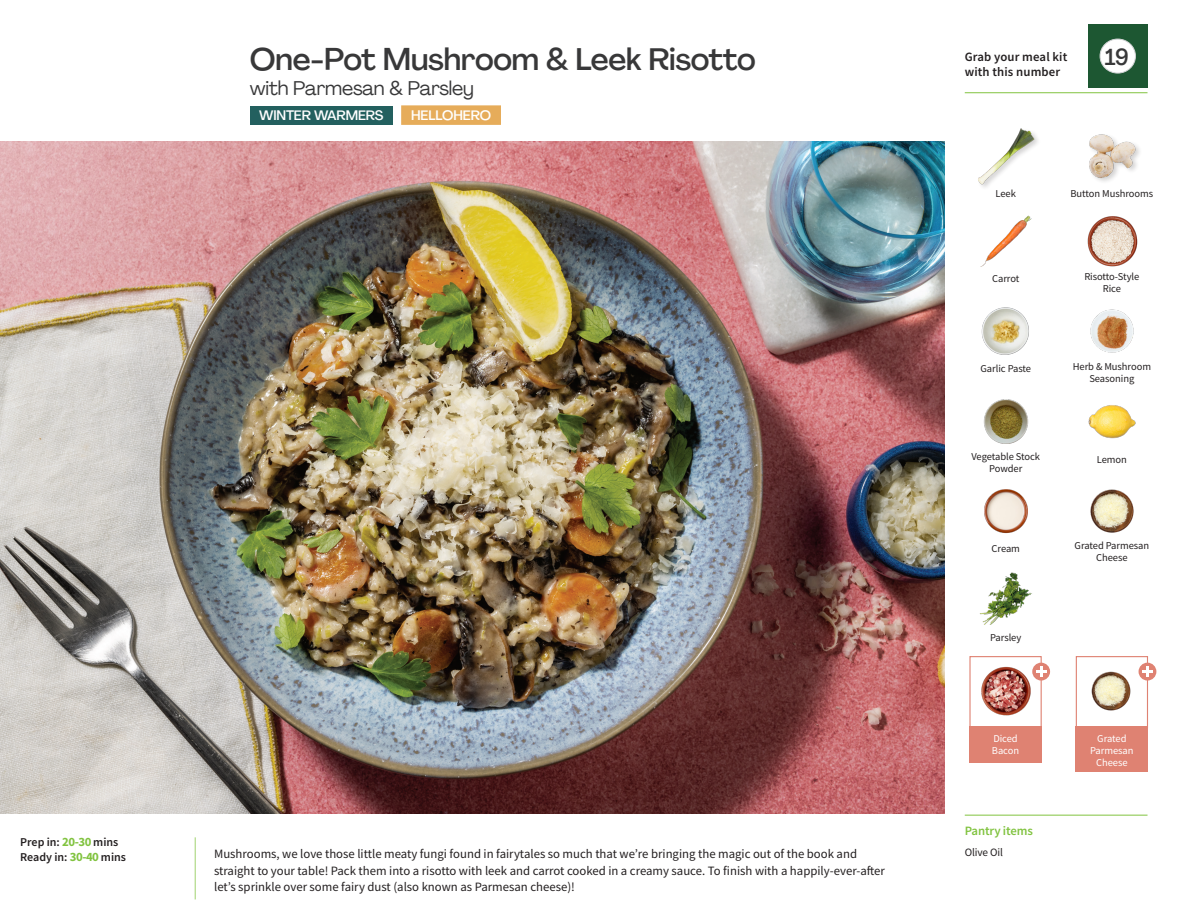
<style>
.page{position:relative;width:1188px;height:918px;background:#fff}
.page>*{position:absolute;margin:0;border:0;box-sizing:border-box;transform-origin:0 0}
._15_Titel_UK{font:500 30.75px "Agrandir";letter-spacing:-.01em;color:#383839}
._002_Label_Nr{font:500 22.8px "Agrandir";color:#383839;scale:.94 1}
._15_Titel_UK-2{font:19.5px "Agrandir";letter-spacing:-.01em;color:#383839}
.t1{font:500 13.5px "Agrandir";letter-spacing:-.01em;color:#fff}
.Step_6_Text_AU{font:12.75px/16.5px "Source Sans Pro";color:#231f20}
.t2{font:600 12.75px/15px "Source Sans Pro";letter-spacing:.01em;color:#231f20}
._04_Headers_Front{font:600 12.75px "Source Sans Pro";letter-spacing:-.01em;color:#81c340}
._04_Intro{font:600 12px "Source Sans Pro";color:#231f20}
._05_Pantry{font:11.25px "Source Sans Pro";letter-spacing:-.01em;color:#231f20}
._18_FRONT_ingredients{font:10.5px/12px "Source Sans Pro";letter-spacing:-.005em;color:#231f20;text-align:center}
._18_FRONT_ingredients-2{font:10.5px/12px "Source Sans Pro";letter-spacing:-.005em;color:#fff;text-align:center}
.s1{font-weight:700;font-size:12.75px;color:#81c340}
</style>
<div class="page">
<img style="left:0;top:142px;width:945px;height:672px">
<div style="left:1076px;top:656px;width:72px;height:72px;border:1px solid #df8272"></div>
<div style="left:1076px;top:726px;width:72px;height:46px;background:#df8272"></div>
<div style="left:969px;top:726px;width:73px;height:37px;background:#df8272"></div>
<img style="left:1091px;top:671px;width:40px;height:40px">
<div style="left:969px;top:656px;width:73px;height:72px;border:1px solid #df8272"></div>
<img style="left:981px;top:666px;width:53px;height:50px">
<div style="left:1032px;top:663px;width:18px;height:18px;background:#df8272;border-radius:50%"></div>
<svg style="left:1036px;top:666px;width:10px;height:11px"></svg>
<div style="left:1139px;top:663px;width:17px;height:18px;background:#df8272;border-radius:50%"></div>
<svg style="left:1142px;top:666px;width:11px;height:11px"></svg>
<div style="left:1088px;top:24px;width:60px;height:64px;background:#1d5732"></div>
<div style="left:1100px;top:39px;width:35px;height:34px;background:#fff;border-radius:50%"></div>
<div style="left:1100px;top:39px;width:36px;height:34px;border:1px solid #d1d2d4;border-radius:50%"></div>
<div style="left:250px;top:106px;width:143px;height:19px;background:#23605f"></div>
<div style="left:401px;top:105px;width:100px;height:20px;background:#e6ac5a"></div>
<img style="left:1090px;top:309px;width:44px;height:44px">
<img style="left:1088px;top:405px;width:48px;height:34px">
<img style="left:983px;top:399px;width:46px;height:45px">
<img style="left:984px;top:489px;width:44px;height:45px">
<img style="left:979px;top:572px;width:53px;height:53px">
<img style="left:981px;top:307px;width:48px;height:48px">
<img style="left:980px;top:215px;width:52px;height:52px">
<img style="left:1087px;top:216px;width:51px;height:51px">
<div style="left:977px;top:127px;width:64px;height:64px;background:#231f20;opacity:.2"></div>
<img style="left:977px;top:127px;width:57px;height:58px">
<img style="left:1089px;top:134px;width:51px;height:48px">
<img style="left:1090px;top:489px;width:44px;height:44px">
<hr style="left:965px;top:815px;width:183px;height:1px;background:#81c340">
<hr style="left:965px;top:92px;width:183px;height:1px;background:#81c340">
<p class="_04_Intro" style="left:20px;top:834px;width:100px">Prep in: <span class="s1">20-30</span> mins</p>
<p class="_04_Intro" style="left:20px;top:849px;width:107px">Ready in: <span class="s1">30-40</span> mins</p>
<p class="_15_Titel_UK" style="left:250px;top:41px;width:507px">One-Pot Mushroom &amp; Leek Risotto</p>
<p class="_15_Titel_UK-2" style="left:250px;top:76px;width:226px">with Parmesan &amp; Parsley</p>
<p class="t1" style="left:259px;top:107px;width:126px">WINTER WARMERS</p>
<p class="t1" style="left:411px;top:107px;width:82px">HELLOHERO</p>
<p class="Step_6_Text_AU" style="left:214px;top:845px;width:672px">Mushrooms, we love those little meaty fungi found in fairytales so much that we’re bringing the magic out of the book and straight to your table! Pack them into a risotto with leek and carrot cooked in a creamy sauce. To finish with a happily-ever-after let’s sprinkle over some fairy dust (also known as Parmesan cheese)!</p>
<p class="t2" style="left:965px;top:49px;width:104px">Grab your meal kit with this number</p>
<p class="_002_Label_Nr" style="left:1105px;top:43px;width:27px">19</p>
<p class="_18_FRONT_ingredients" style="left:996px;top:188px;width:22px">Leek</p>
<p class="_18_FRONT_ingredients" style="left:1071px;top:188px;width:84px">Button Mushrooms</p>
<p class="_18_FRONT_ingredients" style="left:992px;top:273px;width:29px">Carrot</p>
<p class="_18_FRONT_ingredients" style="left:1084px;top:271px;width:57px">Risotto-Style<br>Rice</p>
<p class="_18_FRONT_ingredients" style="left:981px;top:362px;width:52px">Garlic Paste</p>
<p class="_18_FRONT_ingredients" style="left:1073px;top:360px;width:80px">Herb &amp; Mushroom<br>Seasoning</p>
<p class="_18_FRONT_ingredients" style="left:971px;top:451px;width:70px">Vegetable Stock<br>Powder</p>
<p class="_18_FRONT_ingredients" style="left:1097px;top:453px;width:32px">Lemon</p>
<p class="_18_FRONT_ingredients" style="left:992px;top:543px;width:30px">Cream</p>
<p class="_18_FRONT_ingredients" style="left:1075px;top:539px;width:76px">Grated Parmesan<br>Cheese</p>
<p class="_18_FRONT_ingredients" style="left:990px;top:631px;width:33px">Parsley</p>
<p class="_18_FRONT_ingredients-2" style="left:992px;top:732px;width:29px;text-align:left">Diced<br>Bacon</p>
<p class="_04_Headers_Front" style="left:965px;top:822px;width:70px">Pantry items</p>
<p class="_05_Pantry" style="left:965px;top:845px;width:40px">Olive Oil</p>
<p class="_18_FRONT_ingredients-2" style="left:1090px;top:732px;width:45px">Grated<br>Parmesan<br>Cheese</p>
</div>
